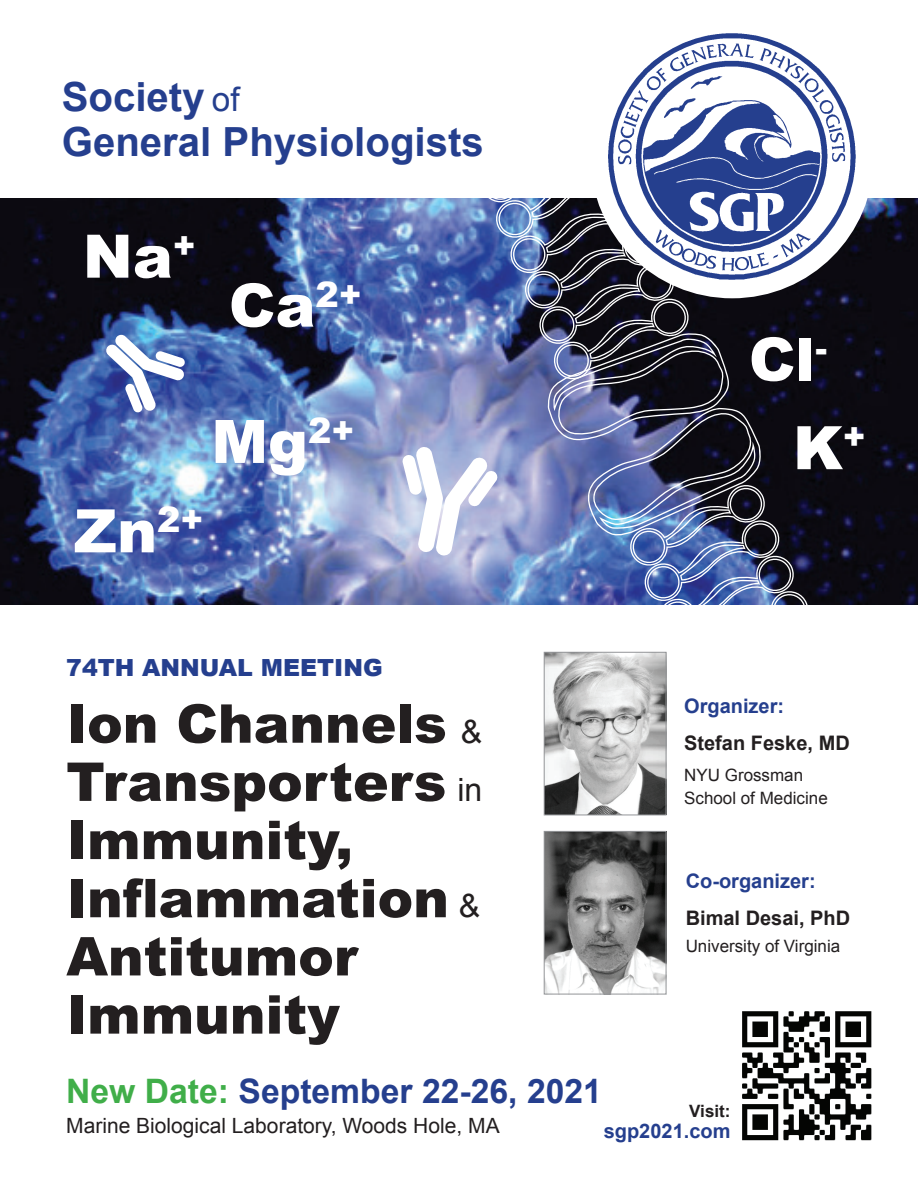
<style>
.page{position:relative;width:918px;height:1188px;background:#fff}
.page>*{position:absolute;margin:0;border:0;box-sizing:border-box;transform-origin:0 0}
.t1{font:900 60px/88.7px "Arial";color:#fff}
.t2{font:900 53.55px/58.2px "Arial";color:#231f20}
.t3{font:700 40.2px/44.5px "Arial";color:#253f8e}
.t4{font:700 33.75px "Arial";color:#253f8e}
.t5{font:900 23.55px "Arial";color:#253f8e}
.t6{font:21px "Arial";color:#231f20}
.t7{font:700 19.95px "Arial";color:#253f8e}
.t8{font:700 19.95px "Arial";color:#231f20}
.t9{font:16.95px/22.5px "Arial";color:#231f20}
.t10{font:700 16.95px "Arial";color:#231f20}
.s1{font-weight:400;font-size:33.3px}
.s2{font-weight:400;font-size:32.1px}
.s3{color:#40ae49}
</style>
<div class="page">
<img style="left:0;top:198px;width:918px;height:407px">
<svg style="left:106px;top:334px;width:79px;height:79px"></svg>
<svg style="left:402px;top:198px;width:438px;height:547px"></svg>
<div style="left:591px;top:15px;width:283px;height:283px;background:#fff;border-radius:50%"></div>
<img style="left:609px;top:33px;width:246px;height:247px">
<img style="left:546px;top:654px;width:118px;height:159px">
<div style="left:544px;top:652px;width:122px;height:163px;border:1px solid #939598"></div>
<img style="left:546px;top:833px;width:118px;height:159px">
<div style="left:544px;top:831px;width:122px;height:163px;border:1px solid #939598"></div>
<img style="left:742px;top:1011px;width:130px;height:130px">
<p class="t3" style="left:62px;top:76px;width:423px">Society <span class="s1">of<br></span>General Physiologists</p>
<p class="t1" style="left:83px;top:210px;width:115px">Na<sup>+</sup></p>
<p class="t1" style="left:229px;top:259px;width:135px">Ca<sup>2+</sup></p>
<p class="t1" style="left:74px;top:485px;width:131px">Zn<sup>2+</sup></p>
<p class="t1" style="left:211px;top:395px;width:145px">Mg<sup>2+</sup></p>
<p class="t5" style="left:66px;top:650px;width:318px">74TH ANNUAL MEETING</p>
<p class="t2" style="left:66px;top:693px;width:418px">Ion Channels <span class="s2">&amp;<br></span>Transporters <span class="s2">in<br></span>Immunity,<br>Inflammation <span class="s2">&amp;<br></span>Antitumor<br>Immunity</p>
<p class="t1" style="left:793px;top:313px;width:75px;text-indent:-44px">Cl<sup>-<br></sup>K<sup>+</sup></p>
<p class="t7" style="left:684px;top:693px;width:102px">Organizer:</p>
<p class="t8" style="left:684px;top:730px;width:167px">Stefan Feske, MD</p>
<p class="t9" style="left:684px;top:764px;width:145px">NYU Grossman<br>School of Medicine</p>
<p class="t7" style="left:686px;top:868px;width:132px">Co-organizer:</p>
<p class="t8" style="left:686px;top:905px;width:166px">Bimal Desai, PhD</p>
<p class="t9" style="left:686px;top:935px;width:156px">University of Virginia</p>
<p class="t4" style="left:66px;top:1069px;width:537px"><span class="s3">New Date:</span> September 22-26, 2021</p>
<p class="t6" style="left:66px;top:1112px;width:435px">Marine Biological Laboratory, Woods Hole, MA</p>
<p class="t10" style="left:689px;top:1100px;width:43px">Visit:</p>
<p class="t7" style="left:604px;top:1118px;width:128px">sgp2021.com</p>
</div>
